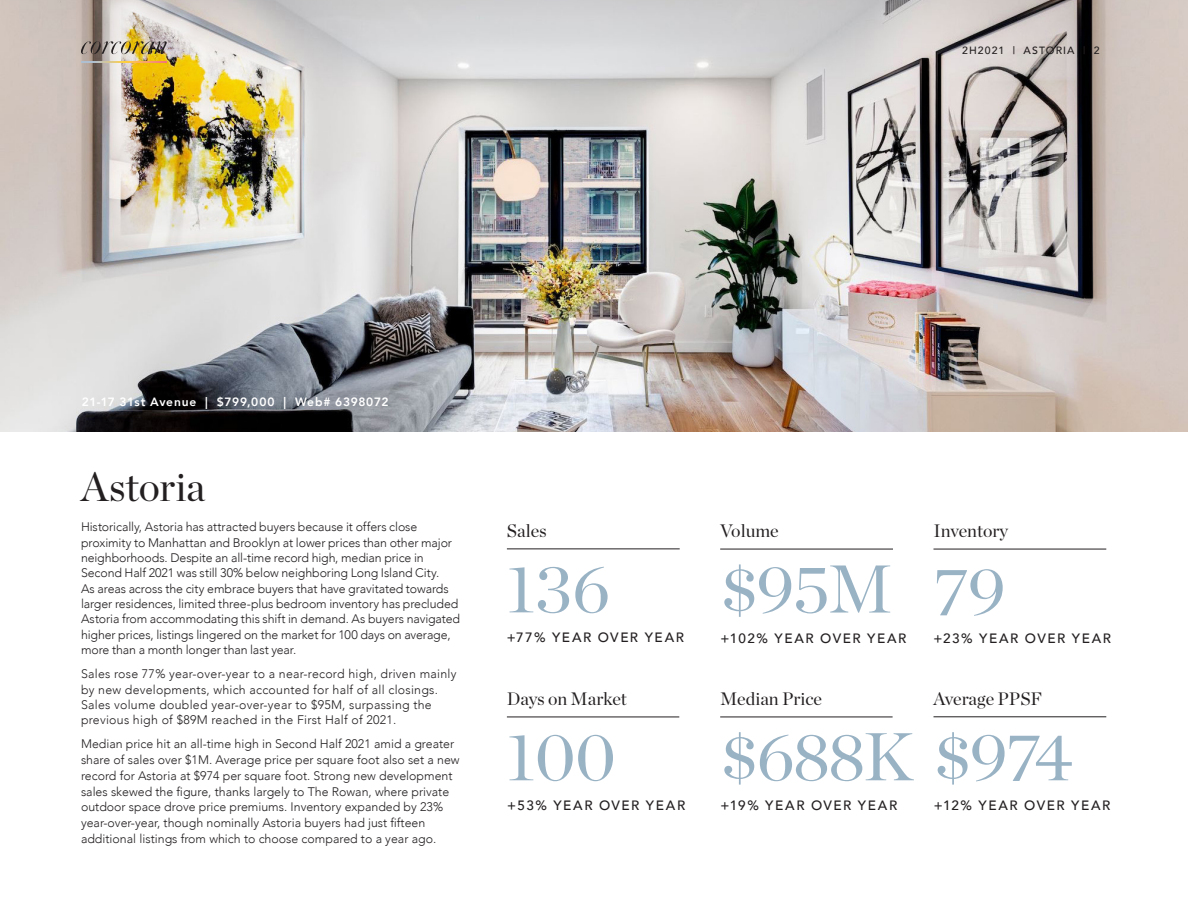
<style>
.page{position:relative;width:1188px;height:918px;background:#fff}
.page>*{position:absolute;margin:0;border:0;box-sizing:border-box;transform-origin:0 0}
.Caption_Right{font:67.5px "Chronicle Display";letter-spacing:-.025em;color:#99b3c5}
.BC{font:40.5px "Chronicle Display";color:#231f20}
.Caption_Right-2{font:18px "Chronicle Display";color:#231f20}
.Caption_Right-3{font:500 13.5px "Avenir";letter-spacing:.115em;color:#231f20}
.BC-2{font:300 12.3px/15.3px "Avenir";color:#231f20}
.BC-3{font:300 12.3px/15.3px "Avenir";letter-spacing:.02em;color:#231f20}
.BC-4{font:800 12px "Avenir";letter-spacing:.05em;color:#fff}
.Caption_Right-4{font:500 10.5px "Avenir";letter-spacing:.1em;color:#231f20}
</style>
<div class="page">
<img style="left:0;top:0;width:1188px;height:432px">
<hr style="left:507px;top:549px;width:173px;height:1px;background:#231f20">
<hr style="left:720px;top:549px;width:173px;height:1px;background:#231f20">
<hr style="left:934px;top:549px;width:172px;height:1px;background:#231f20">
<hr style="left:720px;top:717px;width:173px;height:1px;background:#231f20">
<hr style="left:934px;top:717px;width:172px;height:1px;background:#231f20">
<hr style="left:507px;top:717px;width:172px;height:1px;background:#231f20">
<svg style="left:81px;top:41px;width:86px;height:13px"></svg>
<svg style="left:81px;top:61px;width:86px;height:2px"></svg>
<p class="Caption_Right-4" style="left:962px;top:41px;width:139px">2H2021 | ASTORIA | 2</p>
<p class="BC-4" style="left:82px;top:393px;width:308px">21-17 31st Avenue | $799,000 | Web# 6398072</p>
<p class="BC" style="left:81px;top:455px;width:126px">Astoria</p>
<p class="BC-2" style="left:81px;top:519px;width:381px">Historically, Astoria has attracted buyers because it offers close proximity to Manhattan and Brooklyn at lower prices than other major neighborhoods. Despite an all-time record high, median price in Second Half 2021 was still 30% below neighboring Long Island City.<br>As areas across the city embrace buyers that have gravitated towards larger residences, limited three-plus bedroom inventory has precluded Astoria from accommodating this shift in demand. As buyers navigated higher prices, listings lingered on the market for 100 days on average, more than a month longer than last year.</p>
<p class="BC-3" style="left:81px;top:666px;width:377px">Sales rose 77% year-over-year to a near-record high, driven mainly by new developments, which accounted for half of all closings.<br>Sales volume doubled year-over-year to $95M, surpassing the previous high of $89M reached in the First Half of 2021.</p>
<p class="BC-2" style="left:81px;top:736px;width:380px;line-height:15.8px">Median price hit an all-time high in Second Half 2021 amid a greater share of sales over $1M. Average price per square foot also set a new record for Astoria at $974 per square foot. Strong new development sales skewed the figure, thanks largely to The Rowan, where private outdoor space drove price premiums. Inventory expanded by 23% year-over-year, though nominally Astoria buyers had just fifteen additional listings from which to choose compared to a year ago.</p>
<p class="Caption_Right-2" style="left:507px;top:517px;width:41px">Sales</p>
<p class="Caption_Right" style="left:507px;top:537px;width:105px">136</p>
<p class="Caption_Right-3" style="left:507px;top:626px;width:179px">+77% YEAR OVER YEAR</p>
<p class="Caption_Right-2" style="left:507px;top:685px;width:121px">Days on Market</p>
<p class="Caption_Right" style="left:507px;top:705px;width:110px">100</p>
<p class="Caption_Right-3" style="left:507px;top:794px;width:179px">+53% YEAR OVER YEAR</p>
<p class="Caption_Right-2" style="left:720px;top:517px;width:60px">Volume</p>
<p class="Caption_Right" style="left:720px;top:537px;width:174px">$95M</p>
<p class="Caption_Right-3" style="left:721px;top:626px;width:187px">+102% YEAR OVER YEAR</p>
<p class="Caption_Right-2" style="left:934px;top:517px;width:76px">Inventory</p>
<p class="Caption_Right" style="left:934px;top:539px;width:74px">79</p>
<p class="Caption_Right-3" style="left:934px;top:626px;width:179px">+23% YEAR OVER YEAR</p>
<p class="Caption_Right-2" style="left:934px;top:685px;width:110px">Average PPSF</p>
<p class="Caption_Right-2" style="left:720px;top:685px;width:103px">Median Price</p>
<p class="Caption_Right" style="left:720px;top:705px;width:354px">$688K $974</p>
<p class="Caption_Right-3" style="left:721px;top:794px;width:178px">+19% YEAR OVER YEAR</p>
<p class="Caption_Right-3" style="left:934px;top:794px;width:178px">+12% YEAR OVER YEAR</p>
</div>
